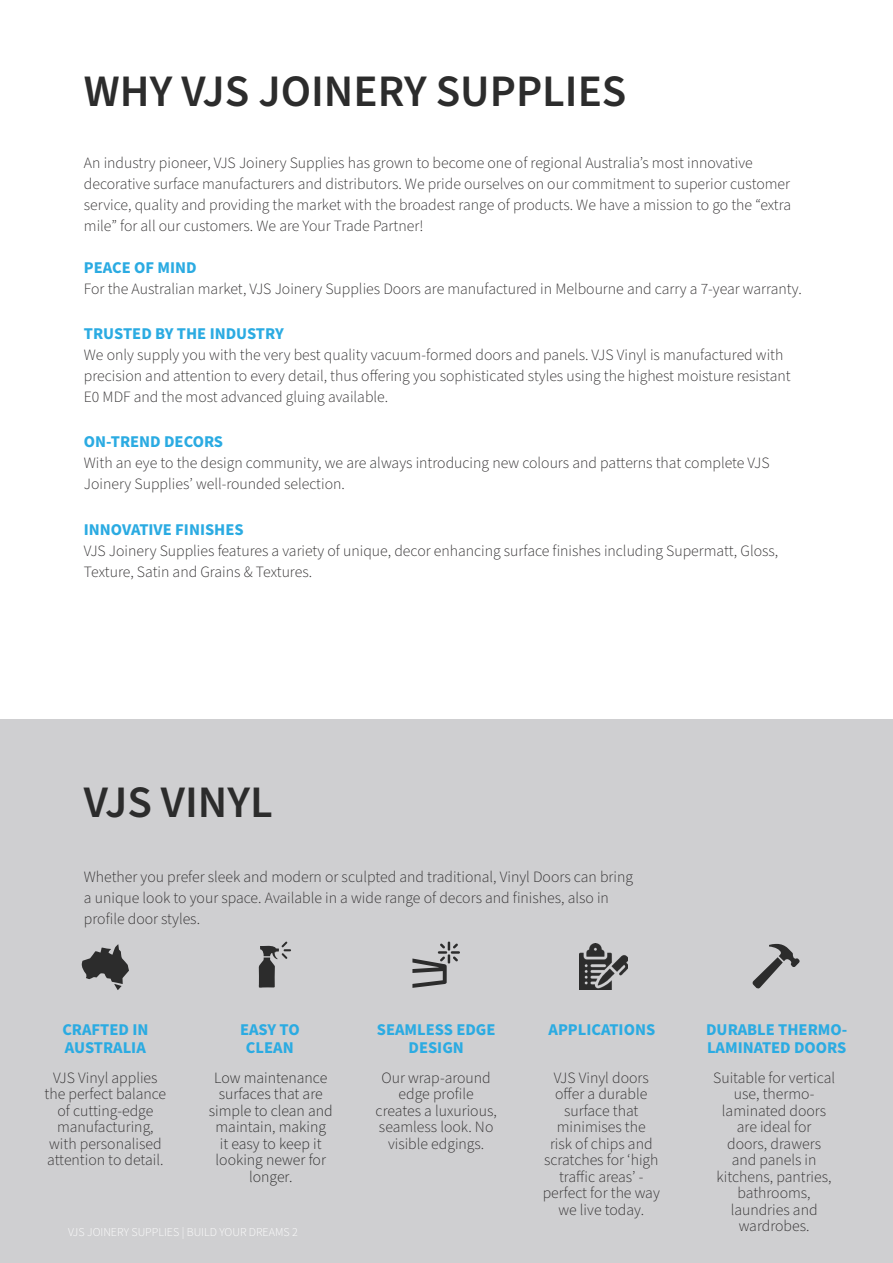
<style>
.page{position:relative;width:893px;height:1263px;background:#fff}
.page>*{position:absolute;margin:0;border:0;box-sizing:border-box;transform-origin:0 0}
.t1{font:600 45px "Source Sans Pro";color:#2c2c2c}
.t2{font:700 16.5px/18px "Source Sans Pro";color:#2babe2}
.t3{font:300 15.75px/16.5px "Source Sans Pro";color:#323031}
.t4{font:300 15.75px/16.5px "Source Sans Pro";color:#2c2c2c;text-align:center}
.t5{font:300 12px "Source Sans Pro";color:#fff}
</style>
<div class="page">
<div style="left:0;top:719px;width:893px;height:544px;background:#cfcfd1"></div>
<hr style="left:892px;top:0;width:1px;height:719px;background:#2c2c2c">
<svg style="left:81px;top:944px;width:48px;height:46px"></svg>
<svg style="left:412px;top:941px;width:48px;height:46px"></svg>
<svg style="left:753px;top:944px;width:47px;height:45px"></svg>
<img style="left:580px;top:944px;width:47px;height:46px">
<svg style="left:259px;top:941px;width:32px;height:47px"></svg>
<h1 class="t1" style="left:84px;top:61px;width:544px">WHY VJS JOINERY SUPPLIES</h1>
<p class="t3" style="left:84px;top:152px;width:709px;line-height:21px">An industry pioneer, VJS Joinery Supplies has grown to become one of regional Australia’s most innovative decorative surface manufacturers and distributors. We pride ourselves on our commitment to superior customer service, quality and providing the market with the broadest range of products. We have a mission to go the “extra mile” for all our customers. We are Your Trade Partner!</p>
<p class="t2" style="left:84px;top:259px;width:114px">PEACE OF MIND</p>
<p class="t3" style="left:84px;top:281px;width:719px">For the Australian market, VJS Joinery Supplies Doors are manufactured in Melbourne and carry a 7-year warranty.</p>
<p class="t2" style="left:84px;top:325px;width:201px">TRUSTED BY THE INDUSTRY</p>
<p class="t3" style="left:84px;top:345px;width:708px;line-height:21px">We only supply you with the very best quality vacuum-formed doors and panels. VJS Vinyl is manufactured with precision and attention to every detail, thus offering you sophisticated styles using the highest moisture resistant<br>E0 MDF and the most advanced gluing available.</p>
<p class="t2" style="left:84px;top:433px;width:141px">ON-TREND DECORS</p>
<p class="t3" style="left:84px;top:453px;width:687px;line-height:21px">With an eye to the design community, we are always introducing new colours and patterns that complete VJS<br>Joinery Supplies’ well-rounded selection.</p>
<p class="t2" style="left:84px;top:521px;width:161px">INNOVATIVE FINISHES</p>
<p class="t3" style="left:84px;top:540px;width:696px;line-height:21px">VJS Joinery Supplies features a variety of unique, decor enhancing surface finishes including Supermatt, Gloss,<br>Texture, Satin and Grains &amp; Textures.</p>
<h1 class="t1" style="left:84px;top:771px;width:190px">VJS VINYL</h1>
<p class="t3" style="left:84px;top:866px;width:551px;line-height:21px">Whether you prefer sleek and modern or sculpted and traditional, Vinyl Doors can bring a unique look to your space. Available in a wide range of decors and finishes, also in profile door styles.</p>
<p class="t2" style="left:62px;top:1021px;width:88px">CRAFTED IN<br>AUSTRALIA</p>
<p class="t2" style="left:240px;top:1021px;width:61px;text-align:center">EASY TO<br>CLEAN</p>
<p class="t2" style="left:377px;top:1021px;width:120px;text-align:center">SEAMLESS EDGE<br>DESIGN</p>
<p class="t2" style="left:549px;top:1021px;width:108px">APPLICATIONS</p>
<p class="t2" style="left:706px;top:1021px;width:143px">DURABLE THERMO-<br>LAMINATED DOORS</p>
<p class="t3" style="left:45px;top:1069px;width:123px;text-align:center">VJS Vinyl applies the perfect balance of cutting-edge manufacturing, with personalised attention to detail.</p>
<p class="t4" style="left:209px;top:1069px;width:125px">Low maintenance surfaces that are simple to clean and maintain, making<br>it easy to keep it looking newer for longer.</p>
<p class="t5" style="left:68px;top:1224px;width:231px">VJS JOINERY SUPPLIES | BUILD YOUR DREAMS 2</p>
<p class="t3" style="left:376px;top:1069px;width:123px;text-align:center">Our wrap-around edge profile creates a luxurious, seamless look. No visible edgings.</p>
<p class="t3" style="left:543px;top:1069px;width:119px;text-align:center">VJS Vinyl doors offer a durable surface that minimises the<br>risk of chips and scratches for ‘high traffic areas’ - perfect for the way we live today.</p>
<p class="t3" style="left:713px;top:1069px;width:123px;text-align:center">Suitable for vertical use, thermo&shy;laminated doors are ideal for<br>doors, drawers and panels in kitchens, pantries, bathrooms, laundries and wardrobes.</p>
</div>
